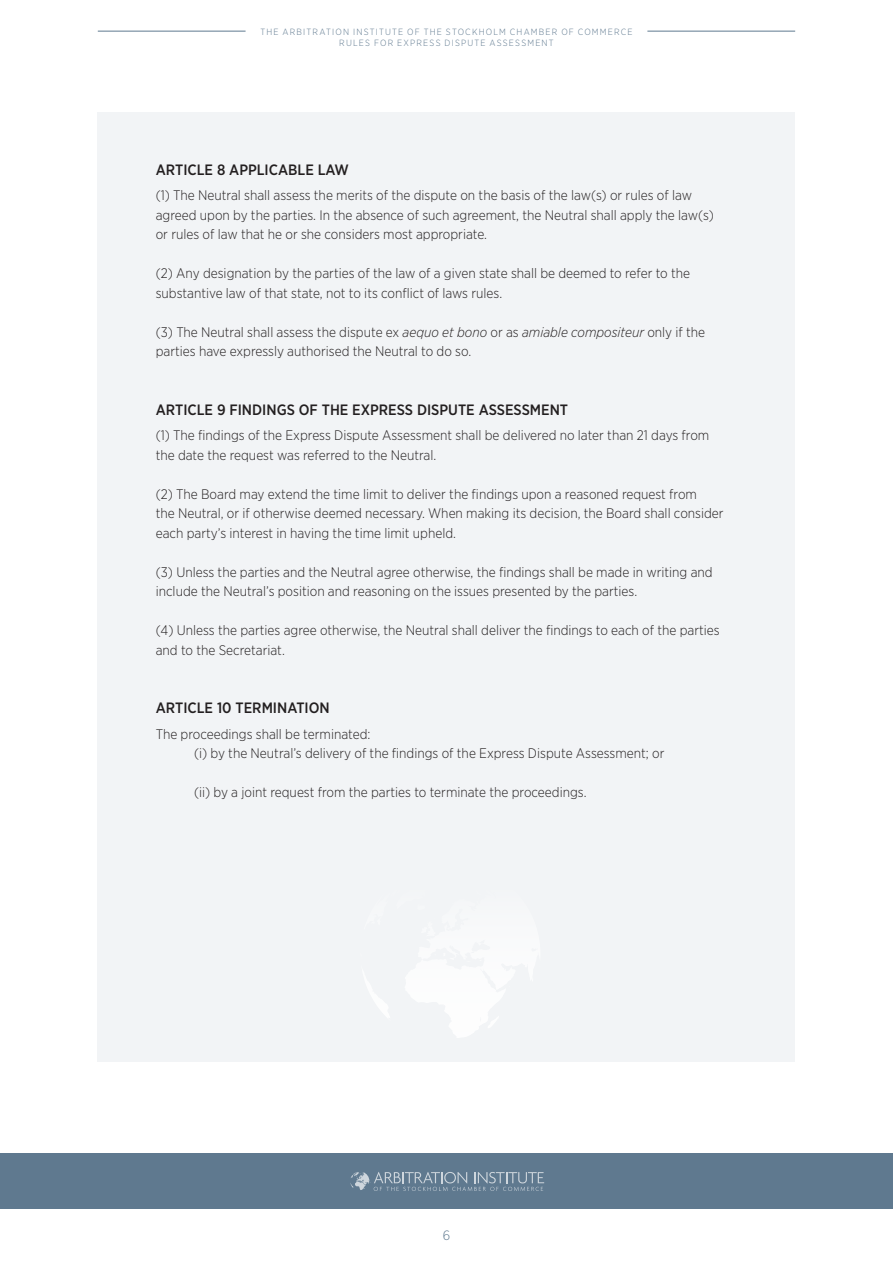
<style>
.page{position:relative;width:893px;height:1263px;background:#fff}
.page>*{position:absolute;margin:0;border:0;box-sizing:border-box;transform-origin:0 0}
.t1{font:500 15px "Gotham Narrow";color:#231f20}
.t2{font:300 13.8px/19.5px "Gotham Narrow";color:#231f20}
.t3{font:300 13.5px "Gotham Narrow";color:#5f798f}
.t4{font:300 9px/10.8px "Gotham Narrow";letter-spacing:.13em;color:#5f798f;text-align:center}
.s1{font-style:italic}
</style>
<div class="page">
<div style="left:0;top:1154px;width:893px;height:55px;background:#5f798f"></div>
<svg style="left:350px;top:1172px;width:194px;height:19px"></svg>
<div style="left:98px;top:113px;width:697px;height:949px;background:#f2f4f6"></div>
<hr style="left:98px;top:31px;width:148px;height:1px;background:#5f798f">
<hr style="left:647px;top:31px;width:148px;height:1px;background:#5f798f">
<svg style="left:376px;top:1003px;width:121px;height:35px"></svg>
<p class="t4" style="left:260px;top:26px;width:374px">THE ARBITRATION INSTITUTE OF THE STOCKHOLM CHAMBER OF COMMERCE<br>RULES FOR EXPRESS DISPUTE ASSESSMENT</p>
<p class="t1" style="left:156px;top:160px;width:195px">ARTICLE 8 APPLICABLE LAW</p>
<p class="t2" style="left:156px;top:185px;width:560px">(1) The Neutral shall assess the merits of the dispute on the basis of the law(s) or rules of law agreed upon by the parties. In the absence of such agreement, the Neutral shall apply the law(s) or rules of law that he or she considers most appropriate.</p>
<p class="t2" style="left:156px;top:263px;width:536px">(2) Any designation by the parties of the law of a given state shall be deemed to refer to the substantive law of that state, not to its conflict of laws rules.</p>
<p class="t2" style="left:156px;top:322px;width:551px">(3) The Neutral shall assess the dispute ex <span class="s1">aequo et bono</span> or as <span class="s1">amiable compositeur</span> only if the parties have expressly authorised the Neutral to do so.</p>
<p class="t1" style="left:156px;top:400px;width:414px">ARTICLE 9 FINDINGS OF THE EXPRESS DISPUTE ASSESSMENT</p>
<p class="t2" style="left:156px;top:425px;width:555px">(1) The findings of the Express Dispute Assessment shall be delivered no later than 21 days from the date the request was referred to the Neutral.</p>
<p class="t2" style="left:156px;top:484px;width:569px">(2) The Board may extend the time limit to deliver the findings upon a reasoned request from<br>the Neutral, or if otherwise deemed necessary. When making its decision, the Board shall consider each party’s interest in having the time limit upheld.</p>
<p class="t2" style="left:156px;top:562px;width:558px">(3) Unless the parties and the Neutral agree otherwise, the findings shall be made in writing and include the Neutral’s position and reasoning on the issues presented by the parties.</p>
<p class="t2" style="left:156px;top:620px;width:565px">(4) Unless the parties agree otherwise, the Neutral shall deliver the findings to each of the parties and to the Secretariat.</p>
<p class="t1" style="left:156px;top:698px;width:176px">ARTICLE 10 TERMINATION</p>
<p class="t2" style="left:194px;top:724px;width:472px;text-indent:-38px">The proceedings shall be terminated:<br>(i) by the Neutral’s delivery of the findings of the Express Dispute Assessment; or</p>
<p class="t2" style="left:194px;top:782px;width:394px">(ii) by a joint request from the parties to terminate the proceedings.</p>
<p class="t3" style="left:443px;top:1227px;width:9px">6</p>
</div>
